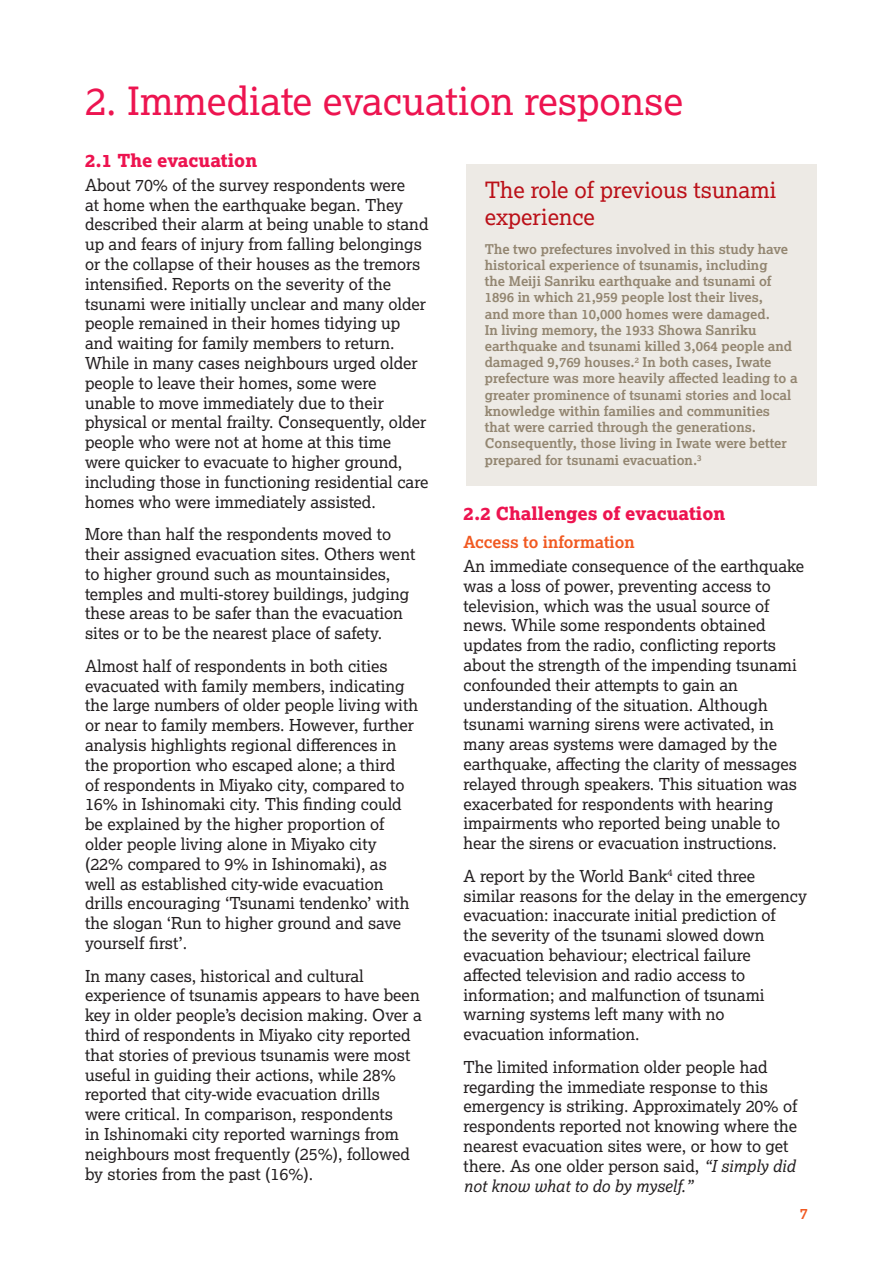
<style>
.page{position:relative;width:893px;height:1263px;background:#fff}
.page>*{position:absolute;margin:0;border:0;box-sizing:border-box;transform-origin:0 0}
.t1{font:39px "Lexia";color:#ed1450}
.t2{font:22.5px/27px "Lexia";color:#bb1018}
.t3{font:18px "Lexia X Bold";color:#ed1450}
.t4{font:16.5px/19.8px "Lexia";color:#231f20}
.t5{font:700 16.5px "Lexia";color:#f15921}
.t6{font:700 15px "Lexia";color:#f15921}
.t7{font:700 13.5px/16.2px "Lexia";color:#938671}
.s1{font-style:italic}
</style>
<div class="page">
<div style="left:466px;top:164px;width:350px;height:321px;background:#edeae5"></div>
<h1 class="t1" style="left:85px;top:76px;width:600px">2. Immediate evacuation response</h1>
<p class="t3" style="left:85px;top:149px;width:174px">2.1 The evacuation</p>
<p class="t4" style="left:85px;top:174px;width:345px">About 70% of the survey respondents were<br>at home when the earthquake began. They described their alarm at being unable to stand up and fears of injury from falling belongings or the collapse of their houses as the tremors intensified. Reports on the severity of the tsunami were initially unclear and many older people remained in their homes tidying up and waiting for family members to return.<br>While in many cases neighbours urged older people to leave their homes, some were unable to move immediately due to their physical or mental frailty. Consequently, older people who were not at home at this time were quicker to evacuate to higher ground, including those in functioning residential care homes who were immediately assisted.</p>
<p class="t4" style="left:85px;top:524px;width:332px">More than half the respondents moved to their assigned evacuation sites. Others went to higher ground such as mountainsides, temples and multi-storey buildings, judging these areas to be safer than the evacuation sites or to be the nearest place of safety.</p>
<p class="t4" style="left:85px;top:655px;width:335px">Almost half of respondents in both cities evacuated with family members, indicating the large numbers of older people living with or near to family members. However, further analysis highlights regional differences in the proportion who escaped alone; a third<br>of respondents in Miyako city, compared to 16% in Ishinomaki city. This finding could be explained by the higher proportion of older people living alone in Miyako city (22% compared to 9% in Ishinomaki), as well as established city-wide evacuation drills encouraging ‘Tsunami tendenko’ with the slogan ‘Run to higher ground and save yourself first’.</p>
<p class="t4" style="left:85px;top:965px;width:338px">In many cases, historical and cultural experience of tsunamis appears to have been key in older people’s decision making. Over a third of respondents in Miyako city reported that stories of previous tsunamis were most useful in guiding their actions, while 28% reported that city-wide evacuation drills<br>were critical. In comparison, respondents<br>in Ishinomaki city reported warnings from neighbours most frequently (25%), followed by stories from the past (16%).</p>
<h2 class="t2" style="left:485px;top:176px;width:293px">The role of previous tsunami experience</h2>
<p class="t7" style="left:485px;top:240px;width:314px">The two prefectures involved in this study have historical experience of tsunamis, including<br>the Meiji Sanriku earthquake and tsunami of 1896 in which 21,959 people lost their lives,<br>and more than 10,000 homes were damaged.<br>In living memory, the 1933 Showa Sanriku earthquake and tsunami killed 3,064 people and damaged 9,769 houses.<sup>2</sup> In both cases, Iwate prefecture was more heavily affected leading to a greater prominence of tsunami stories and local knowledge within families and communities that were carried through the generations.<br>Consequently, those living in Iwate were better prepared for tsunami evacuation.<sup>3</sup></p>
<p class="t3" style="left:463px;top:501px;width:263px">2.2 Challenges of evacuation</p>
<p class="t5" style="left:463px;top:532px;width:173px">Access to information</p>
<p class="t4" style="left:463px;top:556px;width:342px">An immediate consequence of the earthquake was a loss of power, preventing access to television, which was the usual source of news. While some respondents obtained updates from the radio, conflicting reports about the strength of the impending tsunami confounded their attempts to gain an understanding of the situation. Although tsunami warning sirens were activated, in many areas systems were damaged by the earthquake, affecting the clarity of messages relayed through speakers. This situation was exacerbated for respondents with hearing impairments who reported being unable to hear the sirens or evacuation instructions.</p>
<p class="t4" style="left:463px;top:865px;width:345px">A report by the World Bank<sup>4</sup> cited three similar reasons for the delay in the emergency evacuation: inaccurate initial prediction of<br>the severity of the tsunami slowed down evacuation behaviour; electrical failure affected television and radio access to information; and malfunction of tsunami warning systems left many with no evacuation information.</p>
<p class="t4" style="left:463px;top:1056px;width:335px">The limited information older people had regarding the immediate response to this emergency is striking. Approximately 20% of respondents reported not knowing where the nearest evacuation sites were, or how to get there. As one older person said, <span class="s1">“I simply did not know what to do by myself.”</span></p>
<p class="t6" style="left:800px;top:1204px;width:10px">7</p>
</div>
